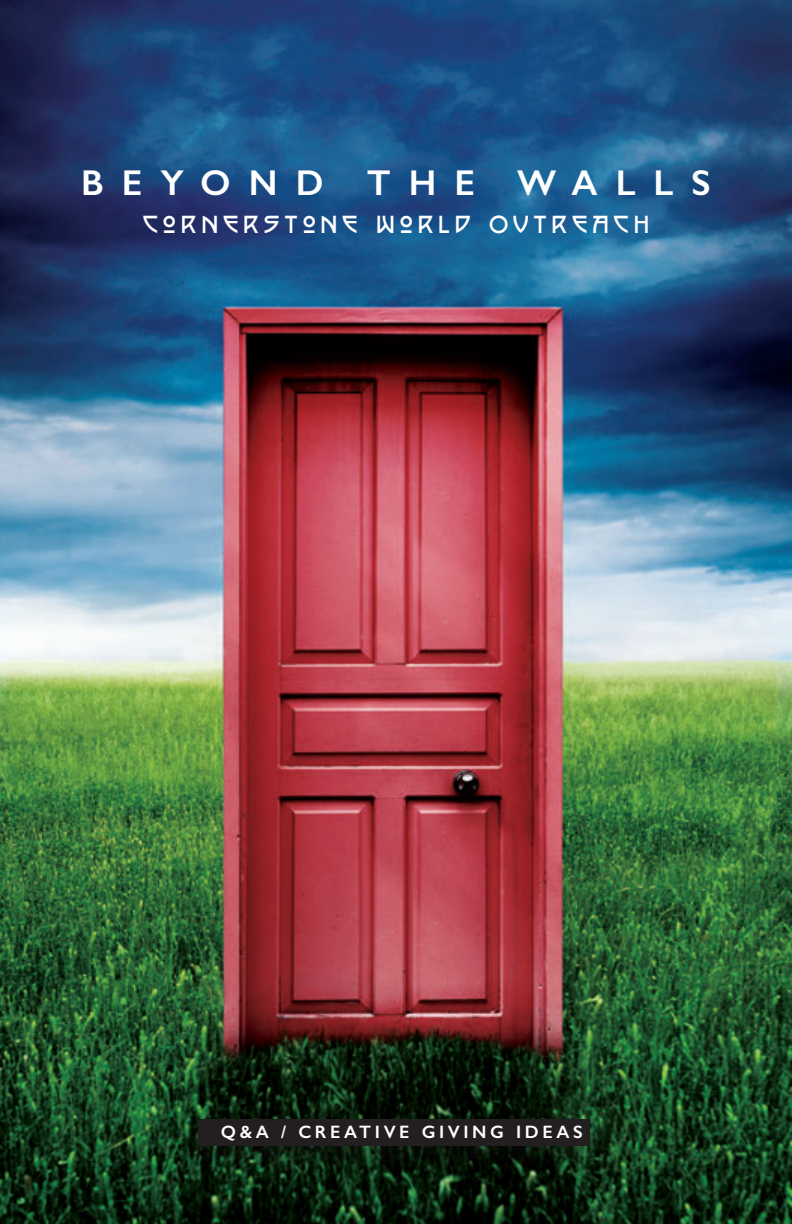
<style>
.page{position:relative;width:792px;height:1224px;background:#fff}
.page>*{position:absolute;margin:0;border:0;box-sizing:border-box;transform-origin:0 0}
.t1{font:600 36px "Gill Sans";letter-spacing:.5em;color:#fff}
.t2{font:24px "P22 Arts And Crafts";letter-spacing:.2em;color:#fff}
.t3{font:600 18px "Gill Sans";letter-spacing:.2em;color:#fff}
</style>
<div class="page">
<img style="left:0;top:0;width:792px;height:1224px">
<div style="left:178px;top:1107px;width:432px;height:68px;background:#231f20;opacity:.25"></div>
<div style="left:198px;top:1119px;width:392px;height:27px;background:#231f20"></div>
<p class="t1" style="left:81px;top:161px;width:631px">BEYOND THE WALLS</p>
<p class="t2" style="left:143px;top:208px;width:508px">CORNERSTONE WORLD OUTREACH</p>
<p class="t3" style="left:221px;top:1121px;width:363px">Q&amp;A / CREATIVE GIVING IDEAS</p>
</div>
